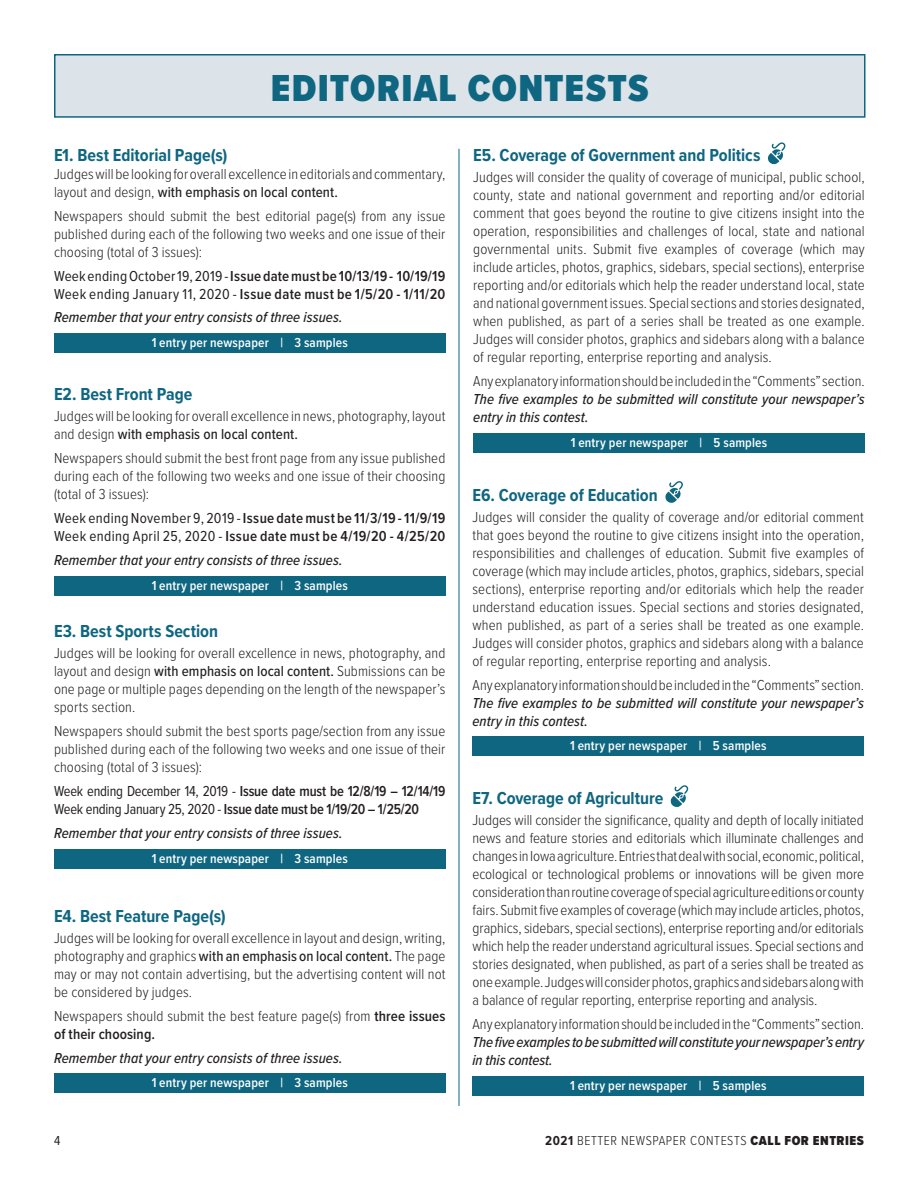
<style>
.page{position:relative;width:918px;height:1188px;background:#fff}
.page>*{position:absolute;margin:0;border:0;box-sizing:border-box;transform-origin:0 0}
.t1{font:900 39px "Proxima Nova Cond";letter-spacing:.035em;color:#0f6681}
.category{font:700 18px "Proxima Nova Cond";color:#0f6681}
.body{font:300 15px/18px "Proxima Nova Cond";letter-spacing:.005em;color:#231f20;text-align:justify}
.body-2{font:italic 500 15px/18px "Proxima Nova Cond";letter-spacing:.005em;color:#231f20;text-align:justify}
.body-3{font:600 15px/18px "Proxima Nova Cond";letter-spacing:.02em;color:#231f20}
.body-4{font:600 15px/18px "Proxima Nova Cond";letter-spacing:-.015em;color:#231f20;scale:.96 1}
.t2{font:600 13.5px "Proxima Nova Cond";letter-spacing:.01em;color:#fff}
.t3{font:300 13.5px "Proxima Nova Cond";letter-spacing:.04em;color:#231f20}
.t4{font:13.5px "Proxima Nova Cond";color:#231f20}
.s1{font-weight:500}
.s2{font-weight:400}
.s3{font-weight:600}
.s4{font-weight:300;font-style:normal}
.s5{font-weight:700}
.s6{font-weight:900}
</style>
<div class="page">
<hr style="left:459px;top:149px;width:1px;height:957px;background:#0f6681">
<div style="left:54px;top:54px;width:812px;height:64px;background:#dce3e9;border:2px solid #0f6681"></div>
<div style="left:54px;top:333px;width:392px;height:20px;background:#0f6681"></div>
<div style="left:54px;top:576px;width:392px;height:20px;background:#0f6681"></div>
<div style="left:54px;top:849px;width:392px;height:19px;background:#0f6681"></div>
<div style="left:54px;top:1074px;width:392px;height:19px;background:#0f6681"></div>
<div style="left:473px;top:433px;width:392px;height:20px;background:#0f6681"></div>
<svg style="left:768px;top:142px;width:18px;height:23px"></svg>
<div style="left:472px;top:737px;width:392px;height:19px;background:#0f6681"></div>
<div style="left:472px;top:1076px;width:392px;height:20px;background:#0f6681"></div>
<svg style="left:665px;top:481px;width:18px;height:22px"></svg>
<svg style="left:670px;top:785px;width:18px;height:22px"></svg>
<p class="t1" style="left:271px;top:60px;width:380px">EDITORIAL CONTESTS</p>
<p class="category" style="left:54px;top:142px;width:175px">E1. Best Editorial Page(s)</p>
<p class="body" style="left:54px;top:164px;width:393px">Judges will be looking for overall excellence in editorials and commentary, layout and design, <span class="s1">with emphasis on local content.</span></p>
<p class="body" style="left:54px;top:206px;width:393px">Newspapers should submit the best editorial page(s) from any issue published during each of the following two weeks and one issue of their choosing (total of 3 issues):</p>
<p class="body-3" style="left:54px;top:267px;width:393px"><span class="s2">Week ending October 19, 2019 -</span>Issue date must be 10/13/19 - 10/19/19<br><span class="s2">Week ending January 11, 2020 -</span> Issue date must be 1/5/20 - 1/11/20</p>
<p class="body-2" style="left:54px;top:308px;width:290px">Remember that your entry consists of three issues.</p>
<p class="t2" style="left:152px;top:333px;width:198px">1 entry per newspaper | 3 samples</p>
<p class="category" style="left:54px;top:381px;width:140px">E2. Best Front Page</p>
<p class="body" style="left:54px;top:406px;width:393px">Judges will be looking for overall excellence in news, photography, layout and design <span class="s1">with emphasis on local content.</span></p>
<p class="body" style="left:54px;top:448px;width:393px">Newspapers should submit the best front page from any issue published during each of the following two weeks and one issue of their choosing (total of 3 issues):</p>
<p class="body-3" style="left:54px;top:509px;width:393px"><span class="s2">Week ending November 9, 2019 -</span> Issue date must be 11/3/19 - 11/9/19<br><span class="s2">Week ending April 25, 2020 -</span> Issue date must be 4/19/20 - 4/25/20</p>
<p class="body-2" style="left:54px;top:551px;width:290px">Remember that your entry consists of three issues.</p>
<p class="t2" style="left:152px;top:575px;width:198px">1 entry per newspaper | 3 samples</p>
<p class="category" style="left:54px;top:618px;width:166px">E3. Best Sports Section</p>
<p class="body" style="left:54px;top:643px;width:393px">Judges will be looking for overall excellence in news, photography, and layout and design <span class="s1">with emphasis on local content.</span> Submissions can be one page or multiple pages depending on the length of the newspaper’s sports section.</p>
<p class="body" style="left:54px;top:721px;width:393px">Newspapers should submit the best sports page/section from any issue published during each of the following two weeks and one issue of their choosing (total of 3 issues):</p>
<p class="body-4" style="left:54px;top:782px;width:409px"><span class="s2">Week ending December 14, 2019 -</span> Issue date must be 12/8/19 – 12/14/19<br><span class="s2">Week ending January 25, 2020 -</span> Issue date must be 1/19/20 – 1/25/20</p>
<p class="body-2" style="left:54px;top:823px;width:290px">Remember that your entry consists of three issues.</p>
<p class="t2" style="left:152px;top:848px;width:198px">1 entry per newspaper | 3 samples</p>
<p class="category" style="left:54px;top:902px;width:173px">E4. Best Feature Page(s)</p>
<p class="body" style="left:54px;top:928px;width:393px">Judges will be looking for overall excellence in layout and design, writing, photography and graphics <span class="s1">with an emphasis on local content.</span> The page may or may not contain advertising, but the advertising content will not be considered by judges.</p>
<p class="body" style="left:54px;top:1006px;width:393px">Newspapers should submit the best feature page(s) from <span class="s3">three issues of their choosing.</span></p>
<p class="body-2" style="left:54px;top:1048px;width:290px">Remember that your entry consists of three issues.</p>
<p class="t2" style="left:152px;top:1073px;width:198px">1 entry per newspaper | 3 samples</p>
<p class="category" style="left:473px;top:142px;width:289px">E5. Coverage of Government and Politics</p>
<p class="body" style="left:473px;top:167px;width:393px">Judges will consider the quality of coverage of municipal, public school, county, state and national government and reporting and/or editorial comment that goes beyond the routine to give citizens insight into the operation, responsibilities and challenges of local, state and national governmental units. Submit five examples of coverage (which may include articles, photos, graphics, sidebars, special sections), enterprise reporting and/or editorials which help the reader understand local, state and national government issues. Special sections and stories designated, when published, as part of a series shall be treated as one example.<br>Judges will consider photos, graphics and sidebars along with a balance of regular reporting, enterprise reporting and analysis.</p>
<p class="body-2" style="left:473px;top:372px;width:393px"><span class="s4">Any explanatory information should be included in the “Comments” section.<br></span>The five examples to be submitted will constitute your newspaper’s entry in this contest.</p>
<p class="t2" style="left:571px;top:432px;width:198px">1 entry per newspaper | 5 samples</p>
<p class="category" style="left:472px;top:481px;width:187px">E6. Coverage of Education</p>
<p class="body" style="left:472px;top:507px;width:393px">Judges will consider the quality of coverage and/or editorial comment that goes beyond the routine to give citizens insight into the operation, responsibilities and challenges of education. Submit five examples of coverage (which may include articles, photos, graphics, sidebars, special sections), enterprise reporting and/or editorials which help the reader understand education issues. Special sections and stories designated, when published, as part of a series shall be treated as one example.<br>Judges will consider photos, graphics and sidebars along with a balance of regular reporting, enterprise reporting and analysis.</p>
<p class="body-2" style="left:472px;top:675px;width:393px"><span class="s4">Any explanatory information should be included in the “Comments” section.<br></span>The five examples to be submitted will constitute your newspaper’s entry in this contest.</p>
<p class="t2" style="left:570px;top:736px;width:198px">1 entry per newspaper | 5 samples</p>
<p class="category" style="left:472px;top:785px;width:192px">E7. Coverage of Agriculture</p>
<p class="body" style="left:472px;top:810px;width:393px">Judges will consider the significance, quality and depth of locally initiated news and feature stories and editorials which illuminate challenges and changes in Iowa agriculture. Entries that deal with social, economic, political, ecological or technological problems or innovations will be given more consideration than routine coverage of special agriculture editions or county fairs. Submit five examples of coverage (which may include articles, photos, graphics, sidebars, special sections), enterprise reporting and/or editorials which help the reader understand agricultural issues. Special sections and stories designated, when published, as part of a series shall be treated as one example. Judges will consider photos, graphics and sidebars along with a balance of regular reporting, enterprise reporting and analysis.</p>
<p class="body-2" style="left:472px;top:1015px;width:393px"><span class="s4">Any explanatory information should be included in the “Comments” section.<br></span>The five examples to be submitted will constitute your newspaper’s entry in this contest.</p>
<p class="t2" style="left:570px;top:1075px;width:198px">1 entry per newspaper | 5 samples</p>
<p class="t4" style="left:54px;top:1130px;width:8px">4</p>
<p class="t3" style="left:545px;top:1130px;width:320px"><span class="s5">2021</span> BETTER NEWSPAPER CONTESTS <span class="s6">CALL FOR ENTRIES</span></p>
</div>
